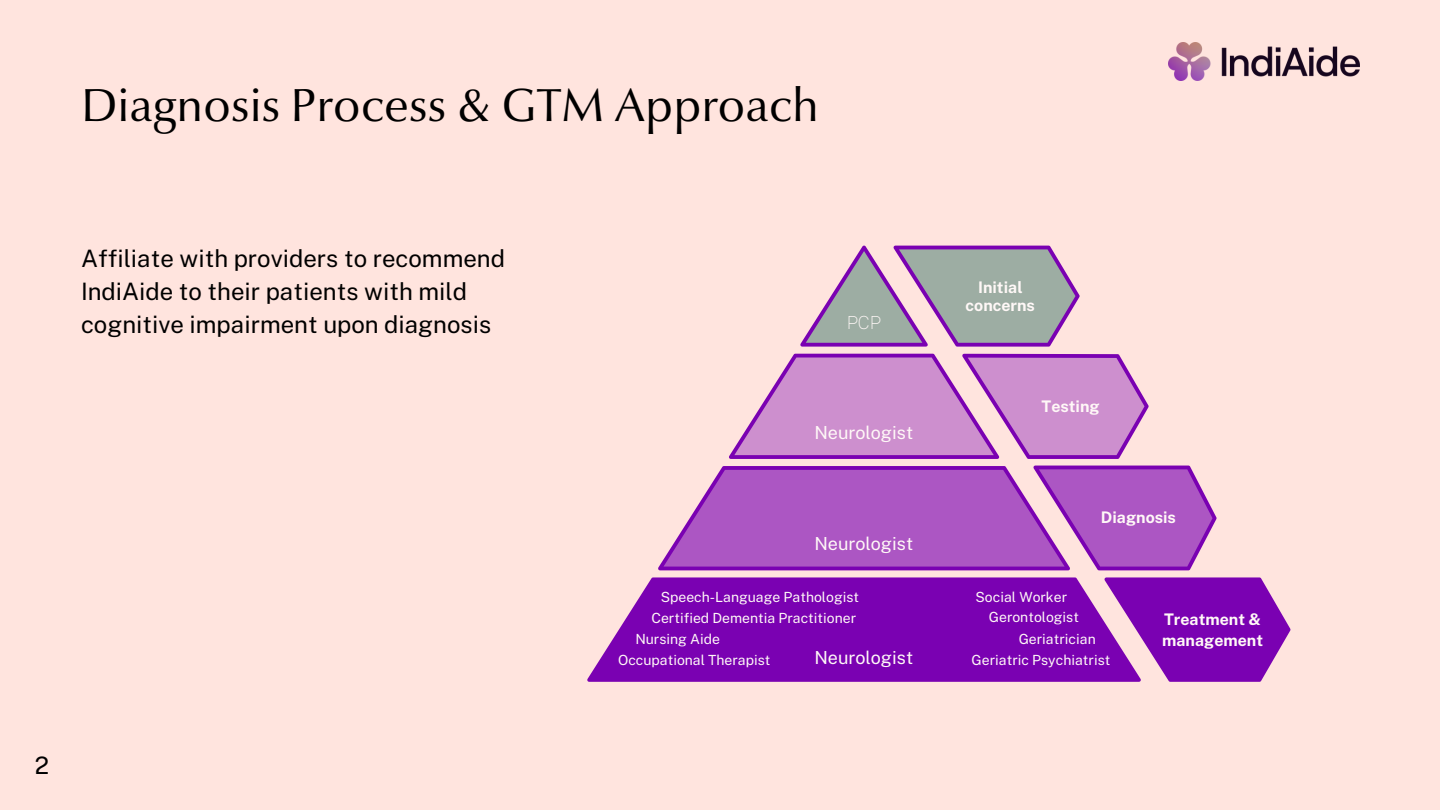
<style>
.page{position:relative;width:1440px;height:810px;background:#ffe4de}
.page>*{position:absolute;margin:0;border:0;box-sizing:border-box;transform-origin:0 0}
.t1{font:46.8px "Optima Nova LT Pro";color:#000}
.t2{font:24px/33px "Public Sans";color:#000}
.t3{font:18px "Public Sans";color:#fff8f7}
.t4{font:100 18px "Public Sans";color:#fff8f7}
.t5{font:700 16px/17.2px "Public Sans";color:#fff8f7;text-align:center}
.t6{font:14px "Public Sans";color:#fff8f7}
</style>
<div class="page">
<img style="left:1169px;top:43px;width:190px;height:38px">
<svg style="left:587px;top:577px;width:517px;height:104px;background:#8412b5"></svg>
<svg style="left:800px;top:246px;width:280px;height:101px"></svg>
<svg style="left:729px;top:354px;width:420px;height:105px"></svg>
<svg style="left:658px;top:466px;width:559px;height:104px;background:#b261c5"></svg>
<svg style="left:1104px;top:577px;width:187px;height:104px"></svg>
<h2 class="t1" style="left:81px;top:86px;width:739px">Diagnosis Process &amp; GTM Approach</h2>
<p class="t2" style="left:81px;top:242px;width:426px">Affiliate with providers to recommend<br>IndiAide to their patients with mild cognitive impairment upon diagnosis</p>
<p class="t2" style="left:35px;top:749px;width:16px">2</p>
<h4 class="t4" style="left:847px;top:312px;width:36px">PCP</h4>
<h5 class="t3" style="left:814px;top:422px;width:100px">Neurologist</h5>
<p class="t3" style="left:814px;top:533px;width:100px">Neurologist</p>
<p class="t6" style="left:661px;top:589px;width:200px">Speech-Language Pathologist</p>
<p class="t6" style="left:651px;top:610px;width:206px">Certified Dementia Practitioner</p>
<h5 class="t6" style="left:635px;top:630px;width:86px">Nursing Aide</h5>
<h4 class="t6" style="left:618px;top:652px;width:154px">Occupational Therapist</h4>
<p class="t3" style="left:814px;top:647px;width:100px">Neurologist</p>
<h3 class="t5" style="left:966px;top:279px;width:71px">Initial concerns</h3>
<h5 class="t5" style="left:1042px;top:397px;width:60px">Testing</h5>
<p class="t6" style="left:976px;top:589px;width:93px">Social Worker</p>
<p class="t5" style="left:1101px;top:508px;width:77px">Diagnosis</p>
<p class="t6" style="left:989px;top:609px;width:92px">Gerontologist</p>
<p class="t6" style="left:1019px;top:630px;width:79px">Geriatrician</p>
<p class="t6" style="left:972px;top:652px;width:140px">Geriatric Psychiatrist</p>
<h4 class="t5" style="left:1162px;top:608px;width:102px;line-height:21.8px;text-align:left">Treatment &amp; management</h4>
</div>
